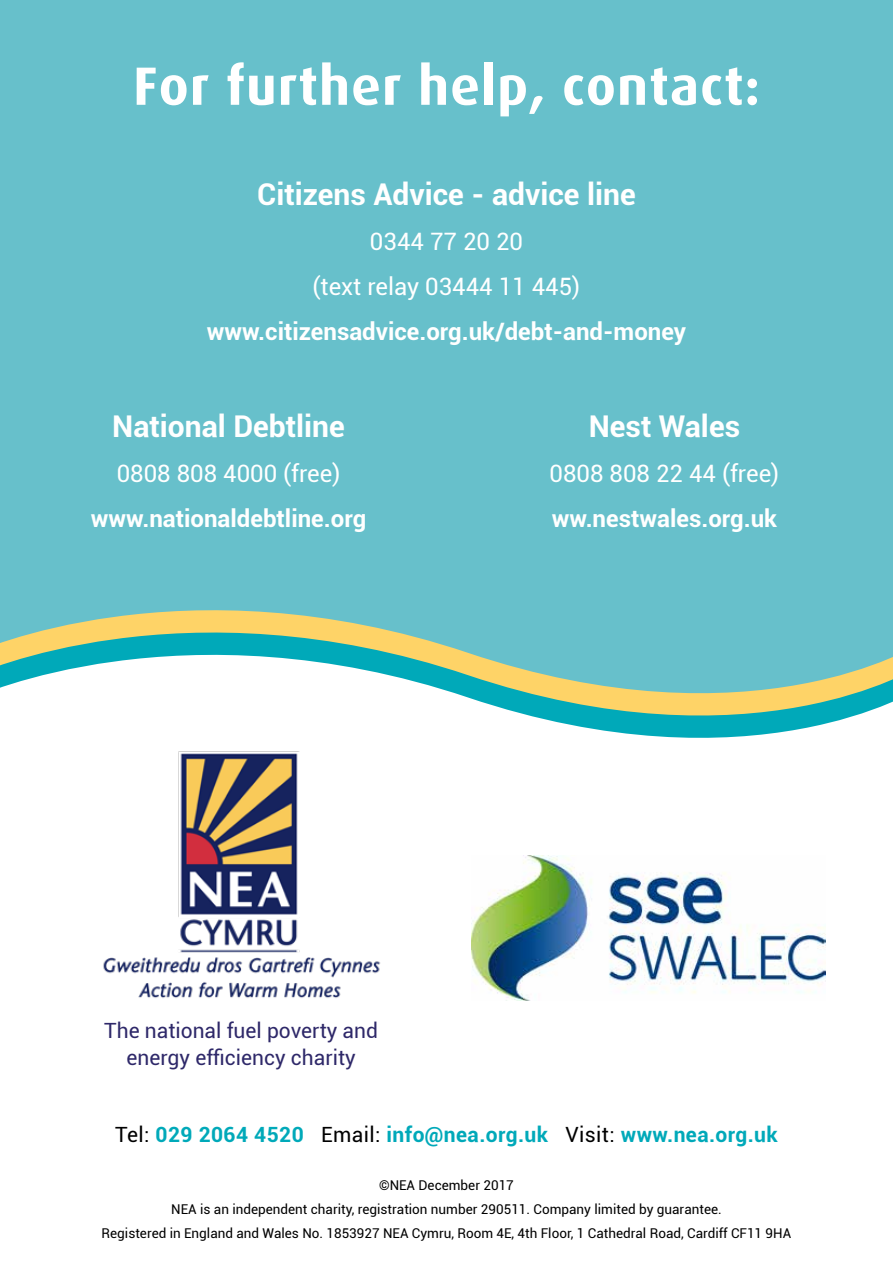
<style>
.page{position:relative;width:893px;height:1263px;background:#fff}
.page>*{position:absolute;margin:0;border:0;box-sizing:border-box;transform-origin:0 0}
.t1{font:700 54px "Dax";letter-spacing:.02em;color:#fff}
.t2{font:700 30px "Roboto";color:#fff}
.t3{font:700 24px "Roboto";color:#fff}
.t4{font:24px/45px "Roboto";color:#fff;text-align:center}
.t5{font:700 21px "Roboto";letter-spacing:.02em;color:#00a9b9}
.t6{font:21px/27.6px "Roboto";color:#2e2869;text-align:center}
.t7{font:13.5px/24px "Roboto";color:#000;text-align:center}
.s1{font-weight:400;color:#000}
</style>
<div class="page">
<div style="left:0;top:0;width:893px;height:744px;background:#67c0cb"></div>
<svg style="left:0;top:610px;width:893px;height:134px"></svg>
<img style="left:472px;top:855px;width:354px;height:145px">
<img style="left:103px;top:751px;width:278px;height:247px">
<h1 class="t1" style="left:133px;top:56px;width:628px">For further help, contact:</h1>
<h2 class="t2" style="left:257px;top:174px;width:380px">Citizens Advice - advice line</h2>
<h3 class="t4" style="left:313px;top:218px;width:269px">0344 77 20 20<br>(text relay 03444 11 445)</h3>
<h3 class="t3" style="left:207px;top:315px;width:481px">www.citizensadvice.org.uk/debt-and-money</h3>
<h2 class="t2" style="left:112px;top:405px;width:234px">National Debtline</h2>
<h3 class="t4" style="left:117px;top:450px;width:225px">0808 808 4000 (free)</h3>
<h3 class="t3" style="left:91px;top:502px;width:277px">www.nationaldebtline.org</h3>
<h2 class="t2" style="left:589px;top:405px;width:153px">Nest Wales</h2>
<h3 class="t4" style="left:550px;top:450px;width:231px">0808 808 22 44 (free)</h3>
<h3 class="t3" style="left:552px;top:502px;width:227px">ww.nestwales.org.uk</h3>
<h3 class="t6" style="left:104px;top:1015px;width:275px">The national fuel poverty and energy efficiency charity</h3>
<h3 class="t5" style="left:115px;top:1120px;width:664px"><span class="s1">Tel:</span> 029 2064 4520 <span class="s1">Email:</span> info@nea.org.uk <span class="s1">Visit:</span> www.nea.org.uk</h3>
<p class="t7" style="left:102px;top:1173px;width:691px">©NEA December 2017<br>NEA is an independent charity, registration number 290511. Company limited by guarantee.<br>Registered in England and Wales No. 1853927 NEA Cymru, Room 4E, 4th Floor, 1 Cathedral Road, Cardiff CF11 9HA</p>
</div>
